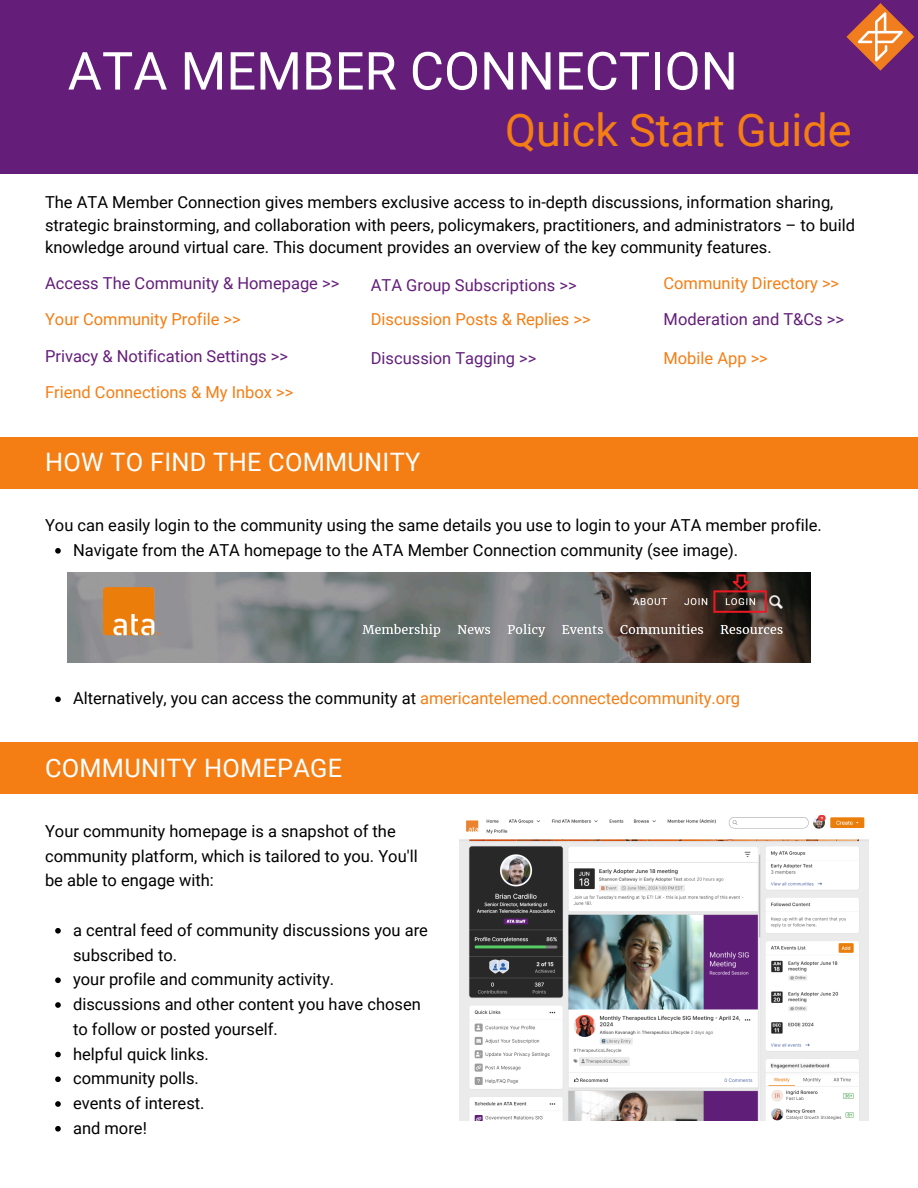
<style>
.page{position:relative;width:918px;height:1188px;background:#fff}
.page>*{position:absolute;margin:0;border:0;box-sizing:border-box;transform-origin:0 0}
.t1{font:52.5px "Roboto";color:#fff}
.t2{font:45px "Roboto";color:#f47e14}
.t3{font:25.35px "Roboto";letter-spacing:.01em;color:#fff}
.t4{font:16.5px/24.8px "Roboto";color:#000}
.t5{font:16.5px "Roboto";color:#f47e14}
.t6{font:16.5px "Roboto";color:#641e7a}
.t7{font:16.5px "Roboto";color:#63217c}
.s1{color:#f47e14}
</style>
<div class="page">
<div style="left:0;top:437px;width:918px;height:52px;background:#f47e14"></div>
<div style="left:0;top:0;width:918px;height:174px;background:#641e7a"></div>
<div style="left:0;top:742px;width:918px;height:52px;background:#f47e14"></div>
<img style="left:67px;top:573px;width:744px;height:90px">
<img style="left:459px;top:815px;width:409px;height:305px">
<img style="left:846px;top:3px;width:69px;height:68px">
<svg style="left:55px;top:548px;width:6px;height:6px"></svg>
<svg style="left:55px;top:697px;width:6px;height:5px"></svg>
<svg style="left:55px;top:928px;width:6px;height:6px"></svg>
<svg style="left:55px;top:977px;width:6px;height:6px"></svg>
<svg style="left:55px;top:1002px;width:6px;height:6px"></svg>
<svg style="left:55px;top:1052px;width:6px;height:5px"></svg>
<svg style="left:55px;top:1076px;width:6px;height:6px"></svg>
<svg style="left:55px;top:1101px;width:6px;height:6px"></svg>
<svg style="left:55px;top:1126px;width:6px;height:6px"></svg>
<p class="t1" style="left:68px;top:41px;width:672px">ATA MEMBER CONNECTION</p>
<p class="t2" style="left:505px;top:104px;width:348px">Quick Start Guide</p>
<p class="t4" style="left:45px;top:191px;width:811px;line-height:22.5px">The ATA Member Connection gives members exclusive access to in-depth discussions, information sharing, strategic brainstorming, and collaboration with peers, policymakers, practitioners, and administrators – to build knowledge around virtual care. This document provides an overview of the key community features.</p>
<h3 class="t6" style="left:45px;top:274px;width:296px">Access The Community &amp; Homepage &gt;&gt;</h3>
<p class="t5" style="left:45px;top:310px;width:197px">Your Community Profile &gt;&gt;</p>
<p class="t6" style="left:45px;top:346px;width:245px">Privacy &amp; Notification Settings &gt;&gt;</p>
<p class="t5" style="left:45px;top:383px;width:250px">Friend Connections &amp; My Inbox &gt;&gt;</p>
<p class="t6" style="left:371px;top:276px;width:207px">ATA Group Subscriptions &gt;&gt;</p>
<p class="t5" style="left:371px;top:310px;width:221px">Discussion Posts &amp; Replies &gt;&gt;</p>
<p class="t7" style="left:371px;top:348px;width:167px">Discussion Tagging &gt;&gt;</p>
<p class="t3" style="left:45px;top:448px;width:377px">HOW TO FIND THE COMMUNITY</p>
<p class="t5" style="left:663px;top:274px;width:177px">Community Directory &gt;&gt;</p>
<p class="t6" style="left:664px;top:310px;width:182px">Moderation and T&amp;Cs &gt;&gt;</p>
<p class="t5" style="left:663px;top:348px;width:106px">Mobile App &gt;&gt;</p>
<p class="t4" style="left:45px;top:513px;width:778px">You can easily login to the community using the same details you use to login to your ATA member profile.</p>
<p class="t4" style="left:73px;top:538px;width:667px">Navigate from the ATA homepage to the ATA Member Connection community (see image).</p>
<p class="t4" style="left:73px;top:686px;width:669px">Alternatively, you can access the community at <span class="s1">americantelemed.connectedcommunity.org</span></p>
<p class="t3" style="left:45px;top:753px;width:299px">COMMUNITY HOMEPAGE</p>
<p class="t4" style="left:45px;top:819px;width:374px">Your community homepage is a snapshot of the community platform, which is tailored to you. You'll be able to engage with:</p>
<p class="t4" style="left:73px;top:918px;width:356px">a central feed of community discussions you are subscribed to.</p>
<p class="t4" style="left:73px;top:967px;width:263px">your profile and community activity.</p>
<p class="t4" style="left:73px;top:992px;width:349px">discussions and other content you have chosen to follow or posted yourself.</p>
<h3 class="t4" style="left:73px;top:1042px;width:137px">helpful quick links.</h3>
<p class="t4" style="left:73px;top:1066px;width:127px">community polls.</p>
<p class="t4" style="left:73px;top:1091px;width:133px">events of interest.</p>
<p class="t4" style="left:73px;top:1116px;width:75px">and more!</p>
</div>
